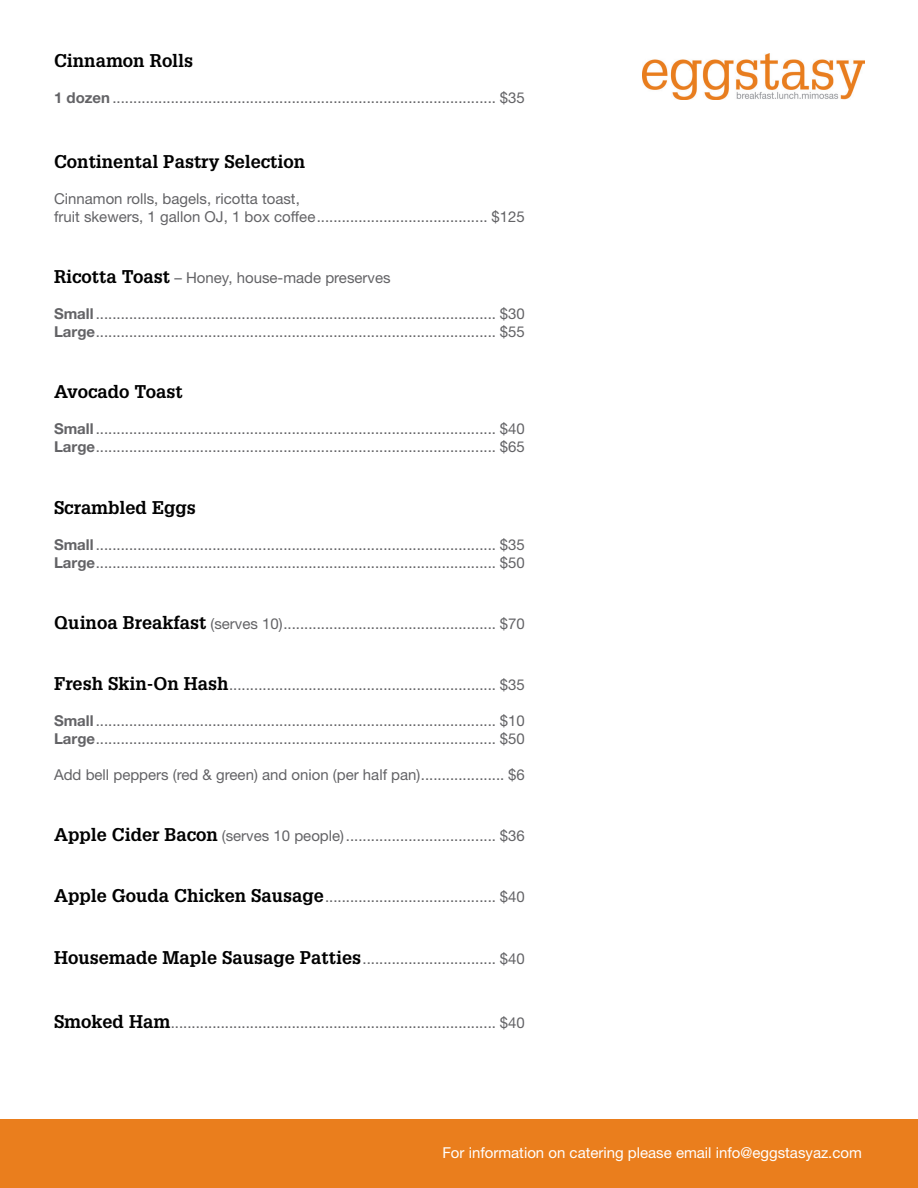
<style>
.page{position:relative;width:918px;height:1188px;background:#fff}
.page>*{position:absolute;margin:0;border:0;box-sizing:border-box;transform-origin:0 0}
.t1{font:700 18px "Glypha";color:#000}
.t2{font:15px/18px "Helvetica Neue";color:#636366}
.t3{font:15px "Helvetica Neue";color:#fff}
.s1{font-weight:700}
.s2{font-family:"Glypha";font-weight:700;font-size:18px;color:#000}
</style>
<div class="page">
<img style="left:643px;top:54px;width:221px;height:45px">
<div style="left:0;top:1119px;width:918px;height:69px;background:#ea7e1d"></div>
<p class="t1" style="left:54px;top:49px;width:141px">Cinnamon Rolls</p>
<p class="t2" style="left:54px;top:89px;width:472px"><span class="s1">1 dozen</span> ............................................................................................ $35</p>
<p class="t1" style="left:54px;top:150px;width:253px">Continental Pastry Selection</p>
<p class="t2" style="left:54px;top:189px;width:472px">Cinnamon rolls, bagels, ricotta toast,<br>fruit skewers, 1 gallon OJ, 1 box coffee......................................... $125</p>
<p class="t2" style="left:54px;top:269px;width:338px"><span class="s2">Ricotta Toast</span> – Honey, house-made preserves</p>
<p class="t2" style="left:54px;top:305px;width:472px"><span class="s1">Small</span>................................................................................................ $30</p>
<p class="t2" style="left:54px;top:323px;width:472px"><span class="s1">Large</span>................................................................................................ $55</p>
<p class="t1" style="left:54px;top:381px;width:130px">Avocado Toast</p>
<p class="t2" style="left:54px;top:420px;width:472px"><span class="s1">Small</span>................................................................................................ $40</p>
<p class="t2" style="left:54px;top:438px;width:472px"><span class="s1">Large</span>................................................................................................ $65</p>
<p class="t1" style="left:54px;top:496px;width:143px">Scrambled Eggs</p>
<p class="t2" style="left:54px;top:535px;width:472px"><span class="s1">Small</span>................................................................................................ $35</p>
<p class="t2" style="left:54px;top:553px;width:472px"><span class="s1">Large</span>................................................................................................ $50</p>
<p class="t2" style="left:54px;top:614px;width:472px"><span class="s2">Quinoa Breakfast</span> (serves 10)................................................... $70</p>
<p class="t2" style="left:54px;top:675px;width:472px"><span class="s2">Fresh Skin-On Hash</span>................................................................ $35</p>
<p class="t2" style="left:54px;top:711px;width:472px"><span class="s1">Small</span>................................................................................................ $10</p>
<p class="t2" style="left:54px;top:729px;width:472px"><span class="s1">Large</span>................................................................................................ $50</p>
<p class="t2" style="left:54px;top:765px;width:472px">Add bell peppers (red &amp; green) and onion (per half pan).................... $6</p>
<p class="t2" style="left:54px;top:827px;width:472px"><span class="s2">Apple Cider Bacon</span> (serves 10 people).................................... $36</p>
<p class="t2" style="left:54px;top:888px;width:472px"><span class="s2">Apple Gouda Chicken Sausage</span>......................................... $40</p>
<p class="t2" style="left:54px;top:949px;width:472px"><span class="s2">Housemade Maple Sausage Patties</span>................................ $40</p>
<p class="t2" style="left:54px;top:1014px;width:472px"><span class="s2">Smoked Ham</span>.............................................................................. $40</p>
<p class="t3" style="left:442px;top:1144px;width:421px">For information on catering please email info@eggstasyaz.com</p>
</div>
